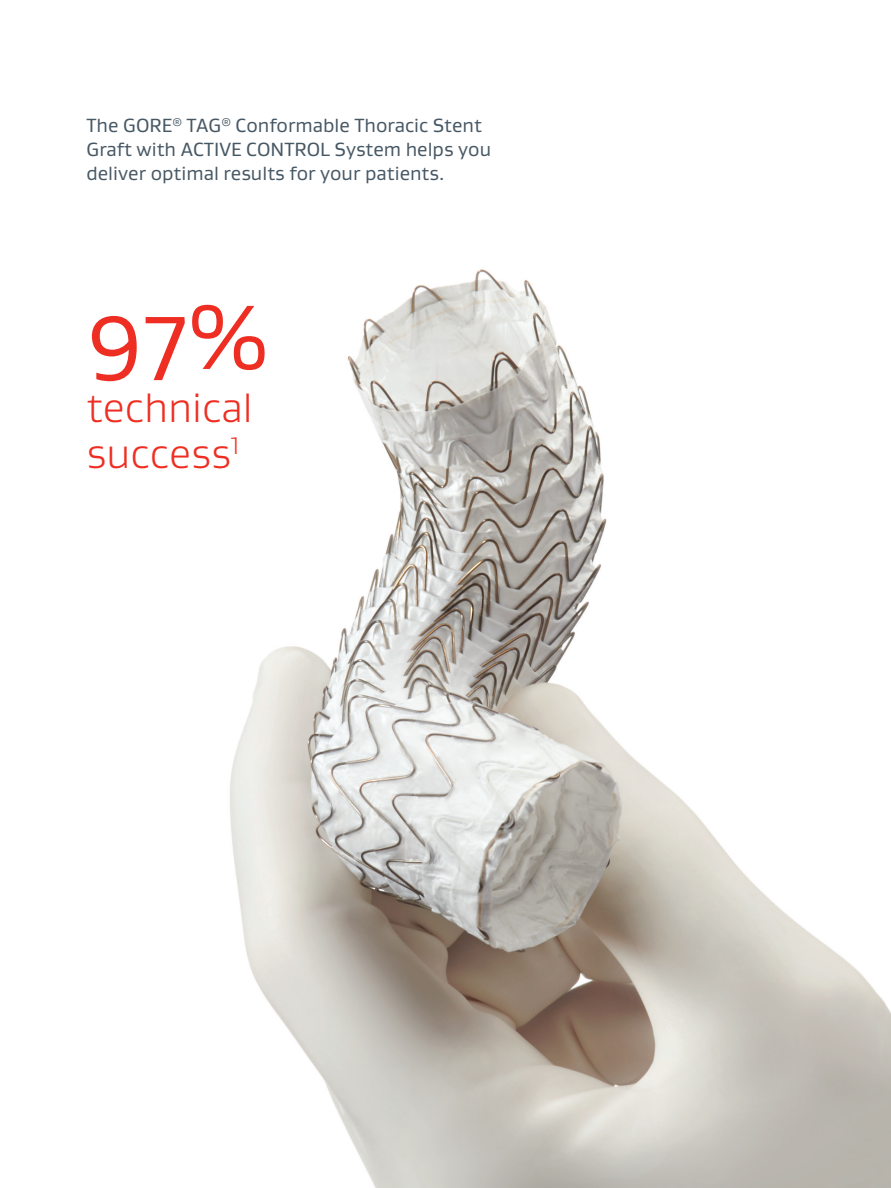
<style>
.page{position:relative;width:891px;height:1188px;background:#fff}
.page>*{position:absolute;margin:0;border:0;box-sizing:border-box;transform-origin:0 0}
.Page_Title_27_32_5{font:93px "Gore Gustan";color:#ee2e22}
.Body_Text_9_5_13{font:300 42px "Gore Gustan";color:#ee2e22}
.Cover_Subtitle_13_16{font:19.5px/24px "Gore Gustan";color:#475865}
</style>
<div class="page">
<img style="left:230px;top:269px;width:661px;height:919px">
<p class="Cover_Subtitle_13_16" style="left:86px;top:113px;width:406px">The GORE<sup>®</sup> TAG<sup>®</sup> Conformable Thoracic Stent<br>Graft with ACTIVE CONTROL System helps you deliver optimal results for your patients.</p>
<p class="Page_Title_27_32_5" style="left:86px;top:277px;width:185px">97%</p>
<p class="Body_Text_9_5_13" style="left:86px;top:381px;width:168px">technical</p>
<p class="Body_Text_9_5_13" style="left:86px;top:427px;width:155px">success<sup>1</sup></p>
</div>
